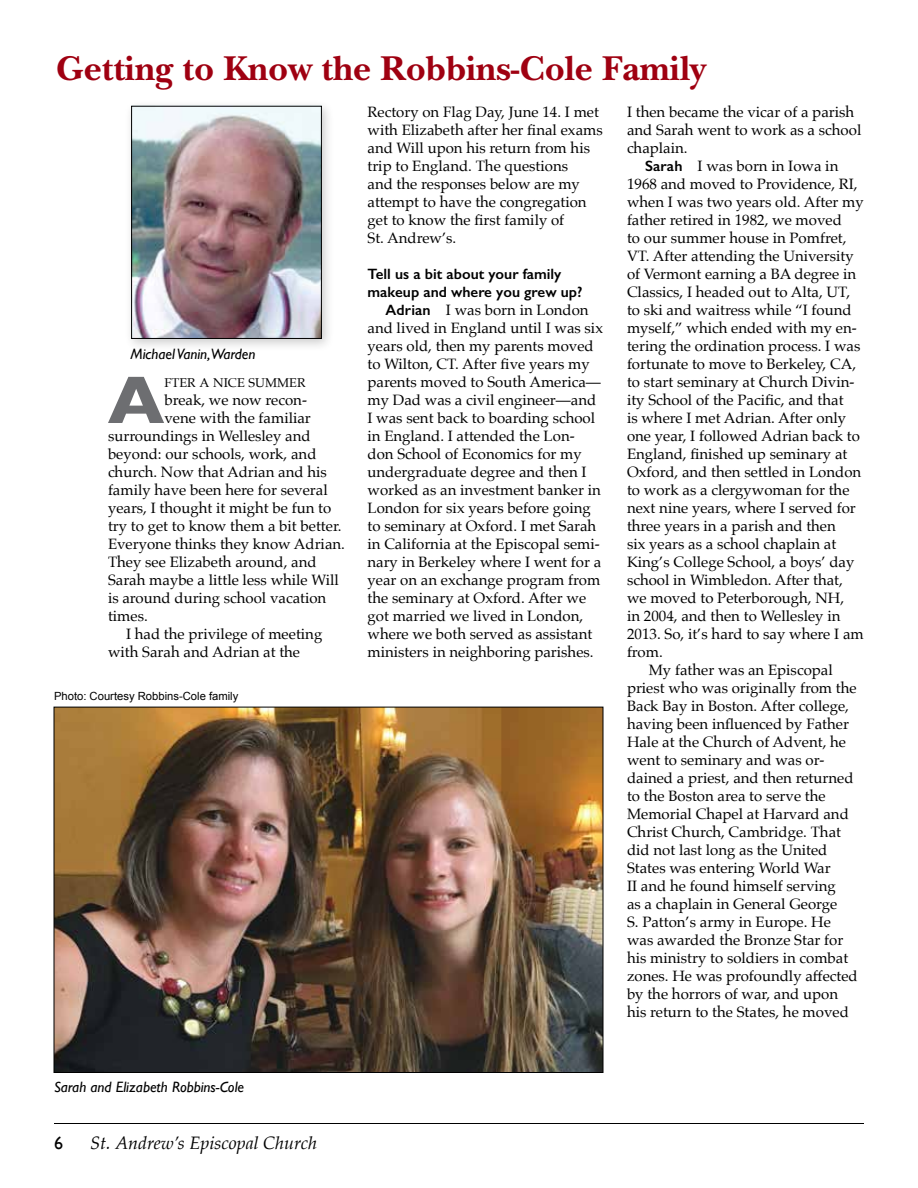
<style>
.page{position:relative;width:918px;height:1188px;background:#fff}
.page>*{position:absolute;margin:0;border:0;box-sizing:border-box;transform-origin:0 0}
.t1{font:700 68.25px "Gill Sans";color:#6d6e71}
.t2{font:700 36px "New Baskerville";color:#9f0011}
.t3{font:italic 18px "Palatino";color:#000}
.t4{font:18px "Gill Sans";color:#000}
.t5{font:15px/18px "Palatino";color:#000}
.t6{font:600 15px/18px "Gill Sans";color:#000}
.t7{font:italic 15px "Gill Sans";color:#000}
.t8{font:12.75px "Palatino Roman SC850";color:#000}
.t9{font:11.25px "Arial";color:#000}
.s1{font-family:"Gill Sans";font-weight:600}
</style>
<div class="page">
<hr style="left:54px;top:1123px;width:810px;height:1px;background:#000">
<div style="left:124px;top:99px;width:211px;height:253px;background:#000;opacity:.2"></div>
<img style="left:133px;top:108px;width:187px;height:229px">
<div style="left:131px;top:106px;width:191px;height:233px;border:1px solid #000"></div>
<img style="left:56px;top:709px;width:545px;height:362px">
<h2 class="t2" style="left:56px;top:48px;width:652px">Getting to Know the Robbins-Cole Family</h2>
<p class="t7" style="left:130px;top:345px;width:127px">Michael Vanin,Warden</p>
<h1 class="t1" style="left:108px;top:346px;width:58px">A</h1>
<p class="t8" style="left:164px;top:372px;width:143px">FTER A NICE SUMMER</p>
<p class="t5" style="left:164px;top:391px;width:144px">break, we now recon-</p>
<p class="t5" style="left:164px;top:409px;width:148px">vene with the familiar</p>
<p class="t5" style="left:108px;top:427px;width:204px">surroundings in Wellesley and</p>
<p class="t5" style="left:108px;top:445px;width:210px">beyond: our schools, work, and</p>
<p class="t5" style="left:108px;top:463px;width:220px">church. Now that Adrian and his</p>
<p class="t5" style="left:108px;top:481px;width:221px">family have been here for several</p>
<p class="t5" style="left:108px;top:499px;width:225px">years, I thought it might be fun to</p>
<p class="t5" style="left:108px;top:517px;width:235px">try to get to know them a bit better.</p>
<p class="t5" style="left:108px;top:535px;width:239px">Everyone thinks they know Adrian.</p>
<p class="t5" style="left:108px;top:553px;width:210px">They see Elizabeth around, and</p>
<p class="t5" style="left:108px;top:571px;width:232px">Sarah maybe a little less while Will</p>
<p class="t5" style="left:108px;top:589px;width:220px">is around during school vacation</p>
<p class="t5" style="left:108px;top:607px;width:41px">times.</p>
<p class="t5" style="left:126px;top:625px;width:198px">I had the privilege of meeting</p>
<p class="t5" style="left:108px;top:643px;width:194px">with Sarah and Adrian at the</p>
<p class="t9" style="left:54px;top:689px;width:186px">Photo: Courtesy Robbins-Cole family</p>
<p class="t5" style="left:368px;top:103px;width:237px">Rectory on Flag Day, June 14. I met with Elizabeth after her final exams and Will upon his return from his trip to England. The questions<br>and the responses below are my attempt to have the congregation get to know the first family of<br>St. Andrew’s.</p>
<p class="t6" style="left:368px;top:265px;width:216px">Tell us a bit about your family makeup and where you grew up?</p>
<p class="t5" style="left:368px;top:301px;width:237px;text-indent:18px"><span class="s1">Adrian</span> I was born in London and lived in England until I was six years old, then my parents moved to Wilton, CT. After five years my parents moved to South America— my Dad was a civil engineer—and<br>I was sent back to boarding school in England. I attended the Lon&shy;don School of Economics for my undergraduate degree and then I worked as an investment banker in<br>London for six years before going to seminary at Oxford. I met Sarah in California at the Episcopal semi&shy;nary in Berkeley where I went for a year on an exchange program from the seminary at Oxford. After we got married we lived in London, where we both served as assistant ministers in neighboring parishes.</p>
<p class="t5" style="left:627px;top:103px;width:229px">I then became the vicar of a parish</p>
<p class="t5" style="left:627px;top:121px;width:236px">and Sarah went to work as a school</p>
<p class="t5" style="left:627px;top:139px;width:62px">chaplain.</p>
<p class="t5" style="left:645px;top:157px;width:195px"><span class="s1">Sarah</span> I was born in Iowa in</p>
<p class="t5" style="left:627px;top:175px;width:232px">1968 and moved to Providence, RI,</p>
<p class="t5" style="left:627px;top:193px;width:238px">when I was two years old. After my</p>
<p class="t5" style="left:627px;top:211px;width:216px">father retired in 1982, we moved</p>
<p class="t5" style="left:627px;top:229px;width:221px">to our summer house in Pomfret,</p>
<p class="t5" style="left:627px;top:247px;width:228px">VT. After attending the University</p>
<p class="t5" style="left:627px;top:265px;width:231px">of Vermont earning a BA degree in</p>
<p class="t5" style="left:627px;top:283px;width:225px">Classics, I headed out to Alta, UT,</p>
<p class="t5" style="left:627px;top:301px;width:226px">to ski and waitress while “I found</p>
<p class="t5" style="left:627px;top:319px;width:231px">myself,” which ended with my en-</p>
<p class="t5" style="left:627px;top:337px;width:235px">tering the ordination process. I was</p>
<p class="t5" style="left:627px;top:355px;width:231px">fortunate to move to Berkeley, CA,</p>
<p class="t5" style="left:627px;top:373px;width:229px">to start seminary at Church Divin-</p>
<p class="t5" style="left:627px;top:391px;width:218px">ity School of the Pacific, and that</p>
<p class="t5" style="left:627px;top:409px;width:221px">is where I met Adrian. After only</p>
<p class="t5" style="left:627px;top:427px;width:234px">one year, I followed Adrian back to</p>
<p class="t5" style="left:627px;top:445px;width:222px">England, finished up seminary at</p>
<p class="t5" style="left:627px;top:463px;width:236px">Oxford, and then settled in London</p>
<p class="t5" style="left:627px;top:481px;width:224px">to work as a clergywoman for the</p>
<p class="t5" style="left:627px;top:499px;width:230px">next nine years, where I served for</p>
<p class="t5" style="left:627px;top:517px;width:210px">three years in a parish and then</p>
<p class="t5" style="left:627px;top:535px;width:211px">six years as a school chaplain at</p>
<p class="t5" style="left:627px;top:553px;width:229px">King’s College School, a boys’ day</p>
<p class="t5" style="left:627px;top:571px;width:217px">school in Wimbledon. After that,</p>
<p class="t5" style="left:627px;top:589px;width:219px">we moved to Peterborough, NH,</p>
<p class="t5" style="left:627px;top:607px;width:215px">in 2004, and then to Wellesley in</p>
<p class="t5" style="left:627px;top:625px;width:238px">2013. So, it’s hard to say where I am</p>
<p class="t5" style="left:627px;top:643px;width:37px">from.</p>
<p class="t5" style="left:649px;top:661px;width:185px">My father was an Episcopal</p>
<p class="t5" style="left:627px;top:679px;width:231px">priest who was originally from the</p>
<p class="t5" style="left:627px;top:697px;width:223px">Back Bay in Boston. After college,</p>
<p class="t5" style="left:627px;top:715px;width:223px">having been influenced by Father</p>
<p class="t5" style="left:627px;top:733px;width:221px">Hale at the Church of Advent, he</p>
<p class="t5" style="left:627px;top:751px;width:199px">went to seminary and was or-</p>
<p class="t5" style="left:627px;top:769px;width:228px">dained a priest, and then returned</p>
<p class="t5" style="left:627px;top:787px;width:200px">to the Boston area to serve the</p>
<p class="t5" style="left:627px;top:805px;width:223px">Memorial Chapel at Harvard and</p>
<p class="t5" style="left:627px;top:823px;width:216px">Christ Church, Cambridge. That</p>
<p class="t5" style="left:627px;top:841px;width:202px">did not last long as the United</p>
<p class="t5" style="left:627px;top:859px;width:205px">States was entering World War</p>
<p class="t5" style="left:627px;top:877px;width:210px">II and he found himself serving</p>
<p class="t5" style="left:627px;top:895px;width:212px">as a chaplain in General George</p>
<p class="t5" style="left:627px;top:913px;width:205px">S. Patton’s army in Europe. He</p>
<p class="t5" style="left:627px;top:931px;width:218px">was awarded the Bronze Star for</p>
<p class="t5" style="left:627px;top:949px;width:223px">his ministry to soldiers in combat</p>
<p class="t5" style="left:627px;top:967px;width:232px">zones. He was profoundly affected</p>
<p class="t5" style="left:627px;top:985px;width:213px">by the horrors of war, and upon</p>
<p class="t5" style="left:627px;top:1003px;width:223px">his return to the States, he moved</p>
<p class="t7" style="left:54px;top:1078px;width:192px">Sarah and Elizabeth Robbins-Cole</p>
<p class="t4" style="left:54px;top:1133px;width:10px">6</p>
<p class="t3" style="left:90px;top:1128px;width:229px">St. Andrew’s Episcopal Church</p>
</div>
